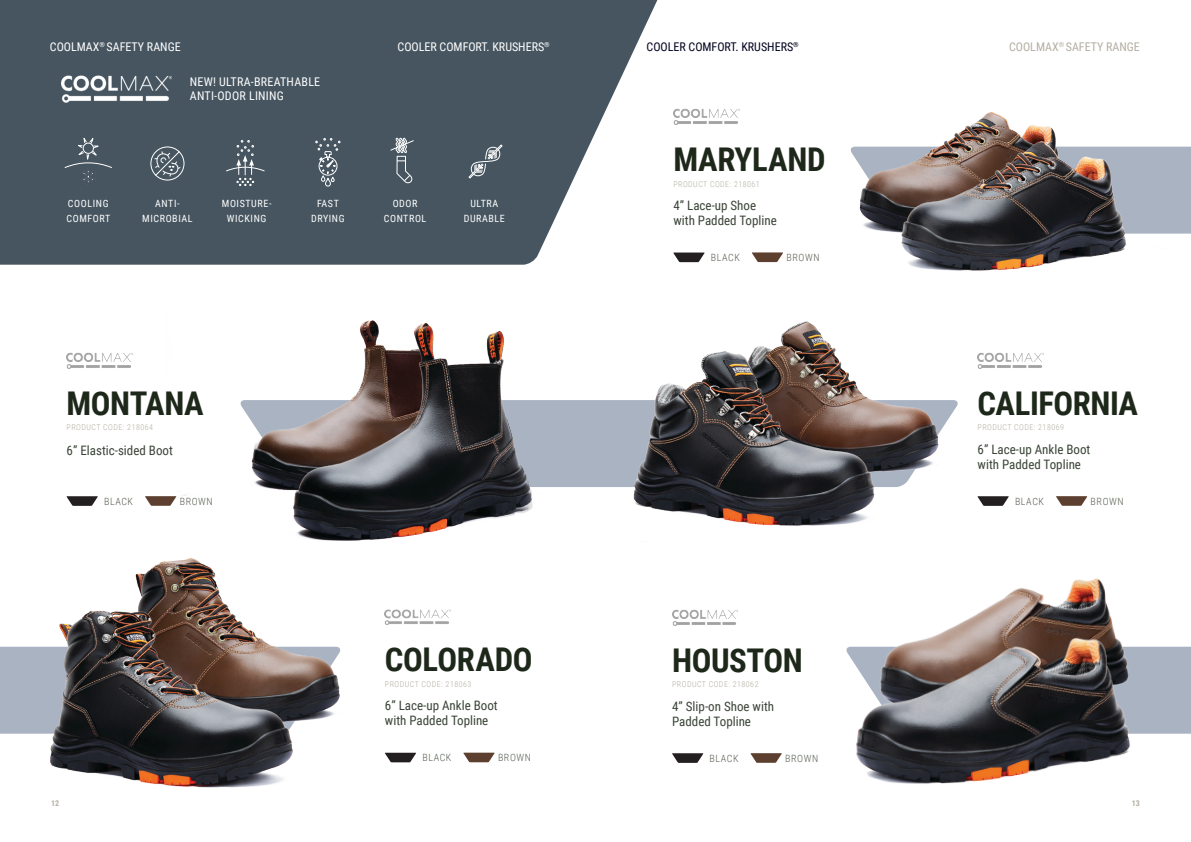
<style>
.page{position:relative;width:1191px;height:842px;background:#fff}
.page>*{position:absolute;margin:0;border:0;box-sizing:border-box;transform-origin:0 0}
.KRUSHERS_subhead{font:700 32.7px "Roboto Condensed";letter-spacing:-.015em;color:#1e281a}
.KRUSHERS_Body{font:13px/15px "Roboto Condensed";color:#3a4437}
.KRUSHERS_Body-2{font:12px "Roboto Condensed";color:#fff}
.KRUSHERS_caption{font:12px "Roboto Condensed";letter-spacing:.02em;color:#fff}
.KRUSHERS_Body-3{font:12px "Roboto Condensed";color:#00021e}
.KRUSHERS_Body-4{font:12px "Roboto Condensed";color:#b4afa2}
.KRUSHERS_caption-2{font:10px/15px "Roboto Condensed";letter-spacing:.06em;color:#fff;text-align:center}
.KRUSHERS_caption-3{font:300 10px "Roboto Condensed";letter-spacing:.06em;color:#575e50}
.KRUSHERS_caption-4{font:300 8px "Roboto Condensed";letter-spacing:.06em;color:#b4afa2}
.t1{font:700 8px "Roboto Condensed";color:#b4afa2}
</style>
<div class="page">
<svg style="left:0;top:0;width:658px;height:265px;background:#596670"></svg>
<div style="left:150px;top:146px;width:34px;height:35px;border:1px solid #fff;border-radius:50%"></div>
<svg style="left:154px;top:150px;width:27px;height:27px"></svg>
<svg style="left:468px;top:144px;width:35px;height:35px"></svg>
<svg style="left:390px;top:138px;width:24px;height:46px"></svg>
<svg style="left:64px;top:135px;width:49px;height:50px;background:#515f69"></svg>
<svg style="left:225px;top:140px;width:40px;height:46px;background:#5a6771"></svg>
<svg style="left:315px;top:138px;width:25px;height:49px"></svg>
<div style="left:319px;top:157px;width:18px;height:19px;border:1px solid #fff;border-radius:50%"></div>
<img style="left:61px;top:75px;width:110px;height:27px">
<svg style="left:1182px;top:147px;width:9px;height:87px"></svg>
<img style="left:850px;top:146px;width:24px;height:84px">
<img style="left:874px;top:111px;width:308px;height:160px">
<img style="left:673px;top:108px;width:66px;height:17px">
<img style="left:1017px;top:578px;width:88px;height:11px">
<img style="left:846px;top:589px;width:345px;height:195px">
<img style="left:914px;top:400px;width:36px;height:71px">
<img style="left:647px;top:321px;width:267px;height:205px">
<img style="left:135px;top:557px;width:92px;height:48px">
<img style="left:0;top:605px;width:395px;height:183px">
<svg style="left:673px;top:253px;width:31px;height:9px"></svg>
<svg style="left:752px;top:252px;width:31px;height:10px"></svg>
<img style="left:385px;top:605px;width:65px;height:20px">
<svg style="left:385px;top:753px;width:31px;height:9px"></svg>
<svg style="left:463px;top:753px;width:32px;height:9px"></svg>
<img style="left:977px;top:352px;width:66px;height:16px">
<svg style="left:977px;top:496px;width:31px;height:10px"></svg>
<svg style="left:1056px;top:496px;width:31px;height:10px"></svg>
<img style="left:672px;top:609px;width:66px;height:16px">
<svg style="left:672px;top:753px;width:31px;height:10px"></svg>
<svg style="left:750px;top:753px;width:32px;height:10px"></svg>
<img style="left:240px;top:320px;width:407px;height:221px">
<svg style="left:66px;top:496px;width:32px;height:10px"></svg>
<svg style="left:145px;top:496px;width:31px;height:10px"></svg>
<img style="left:67px;top:352px;width:65px;height:16px">
<p class="KRUSHERS_Body-2" style="left:50px;top:38px;width:132px">COOLMAX<sup>®</sup> SAFETY RANGE</p>
<p class="KRUSHERS_Body-3" style="left:646px;top:38px;width:154px">COOLER COMFORT. KRUSHERS<sup>®</sup></p>
<p class="KRUSHERS_Body-2" style="left:397px;top:38px;width:154px">COOLER COMFORT. KRUSHERS<sup>®</sup></p>
<p class="KRUSHERS_caption" style="left:190px;top:74px;width:132px">NEW! ULTRA-BREATHABLE</p>
<p class="KRUSHERS_caption" style="left:190px;top:88px;width:96px">ANTI-ODOR LINING</p>
<p class="KRUSHERS_caption-2" style="left:68px;top:196px;width:42px">COOLING</p>
<p class="KRUSHERS_caption-2" style="left:66px;top:211px;width:45px">COMFORT</p>
<p class="KRUSHERS_caption-2" style="left:222px;top:196px;width:51px">MOISTURE-<br>WICKING</p>
<p class="KRUSHERS_caption-2" style="left:311px;top:196px;width:35px">FAST<br>DRYING</p>
<p class="KRUSHERS_caption-2" style="left:142px;top:196px;width:52px">ANTI-<br>MICROBIAL</p>
<p class="KRUSHERS_caption-2" style="left:464px;top:196px;width:43px">ULTRA<br>DURABLE</p>
<p class="KRUSHERS_caption-2" style="left:384px;top:196px;width:44px">ODOR<br>CONTROL</p>
<p class="KRUSHERS_subhead" style="left:67px;top:380px;width:139px">MONTANA</p>
<p class="KRUSHERS_caption-4" style="left:67px;top:422px;width:88px">PRODUCT CODE: 218064</p>
<p class="KRUSHERS_Body" style="left:67px;top:442px;width:108px">6” Elastic-sided Boot</p>
<p class="KRUSHERS_caption-3" style="left:104px;top:494px;width:31px">BLACK</p>
<p class="KRUSHERS_caption-3" style="left:180px;top:494px;width:35px">BROWN</p>
<p class="KRUSHERS_subhead" style="left:385px;top:637px;width:149px">COLORADO</p>
<p class="KRUSHERS_caption-4" style="left:385px;top:678px;width:88px">PRODUCT CODE: 218063</p>
<p class="KRUSHERS_Body" style="left:385px;top:697px;width:114px">6” Lace-up Ankle Boot with Padded Topline</p>
<p class="KRUSHERS_caption-3" style="left:422px;top:751px;width:31px">BLACK</p>
<p class="KRUSHERS_caption-3" style="left:498px;top:751px;width:35px">BROWN</p>
<p class="KRUSHERS_subhead" style="left:673px;top:137px;width:154px">MARYLAND</p>
<p class="KRUSHERS_caption-4" style="left:673px;top:178px;width:88px">PRODUCT CODE: 218061</p>
<p class="KRUSHERS_Body" style="left:673px;top:197px;width:105px">4” Lace-up Shoe with Padded Topline</p>
<p class="KRUSHERS_caption-3" style="left:711px;top:251px;width:31px">BLACK</p>
<p class="KRUSHERS_caption-3" style="left:786px;top:251px;width:35px">BROWN</p>
<p class="KRUSHERS_subhead" style="left:672px;top:637px;width:132px">HOUSTON</p>
<p class="KRUSHERS_caption-4" style="left:672px;top:679px;width:88px">PRODUCT CODE: 218062</p>
<p class="KRUSHERS_Body" style="left:672px;top:698px;width:104px">4” Slip-on Shoe with<br>Padded Topline</p>
<p class="KRUSHERS_caption-3" style="left:709px;top:751px;width:31px">BLACK</p>
<p class="KRUSHERS_caption-3" style="left:785px;top:751px;width:35px">BROWN</p>
<p class="KRUSHERS_Body-4" style="left:1009px;top:38px;width:132px">COOLMAX<sup>®</sup> SAFETY RANGE</p>
<p class="KRUSHERS_subhead" style="left:977px;top:380px;width:162px">CALIFORNIA</p>
<p class="KRUSHERS_caption-4" style="left:977px;top:422px;width:88px">PRODUCT CODE: 218069</p>
<p class="KRUSHERS_Body" style="left:977px;top:441px;width:114px">6” Lace-up Ankle Boot with Padded Topline</p>
<p class="KRUSHERS_caption-3" style="left:1015px;top:494px;width:31px">BLACK</p>
<p class="KRUSHERS_caption-3" style="left:1090px;top:494px;width:35px">BROWN</p>
<p class="t1" style="left:51px;top:798px;width:10px">12</p>
<p class="t1" style="left:1131px;top:798px;width:10px">13</p>
</div>
